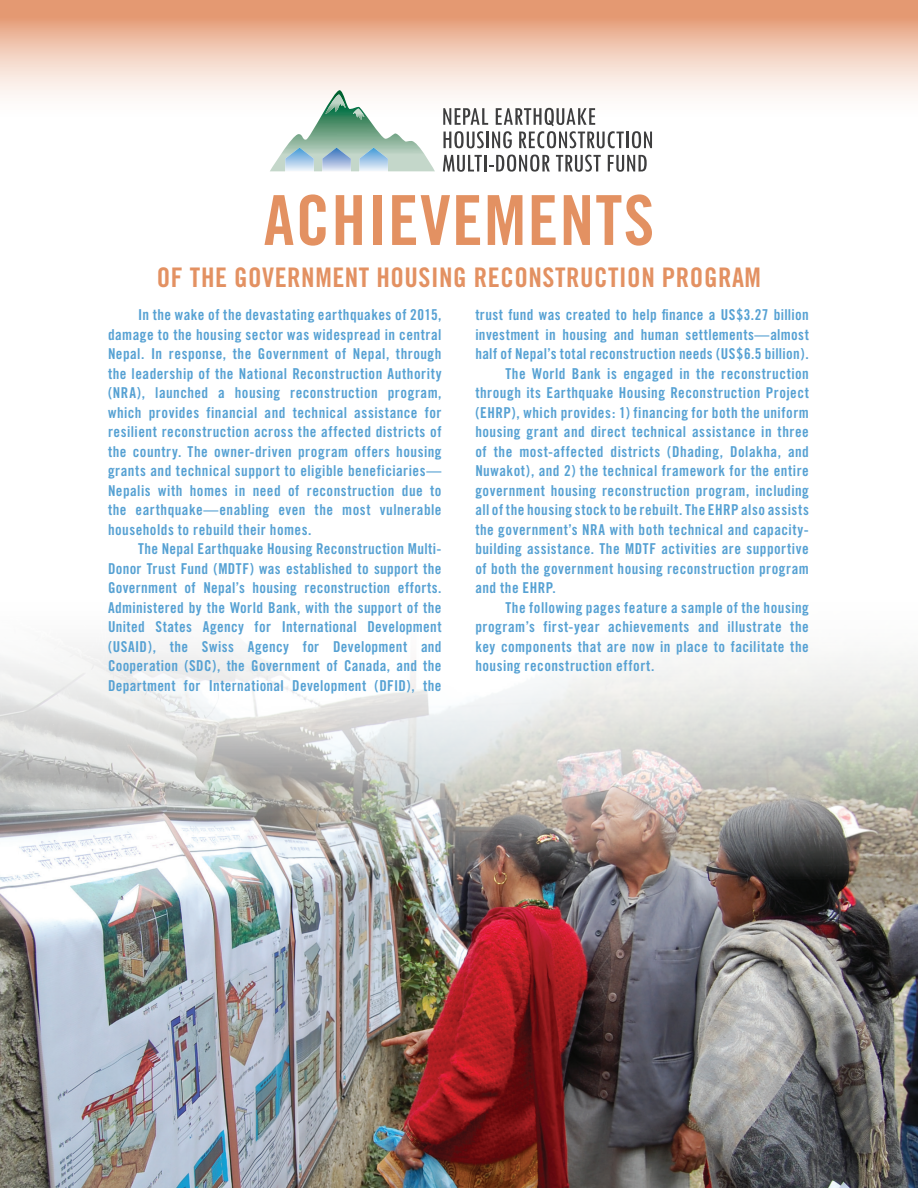
<style>
.page{position:relative;width:918px;height:1188px;background:#fff}
.page>*{position:absolute;margin:0;border:0;box-sizing:border-box;transform-origin:0 0}
.t1{font:69px "Trade Gothic Bold Cond Twenty";letter-spacing:.02em;color:#e39162}
.t2{font:27px "Trade Gothic Bold Cond Twenty";letter-spacing:.02em;color:#e39162}
.t3{font:15px/19.5px "Trade Gothic Bold Cond Twenty";letter-spacing:.03em;color:#56a1d3;text-align:justify}
</style>
<div class="page">
<svg style="left:0;top:0;width:918px;height:108px"></svg>
<img style="left:0;top:645px;width:918px;height:543px">
<svg style="left:270px;top:90px;width:165px;height:82px"></svg>
<svg style="left:443px;top:108px;width:181px;height:40px"></svg>
<hr style="left:626px;top:132px;width:3px;height:16px;background:#3e3e3f">
<svg style="left:632px;top:131px;width:20px;height:17px"></svg>
<svg style="left:443px;top:155px;width:39px;height:17px"></svg>
<hr style="left:484px;top:155px;width:3px;height:16px;background:#3e3e3f">
<svg style="left:489px;top:155px;width:61px;height:17px"></svg>
<svg style="left:556px;top:155px;width:45px;height:17px"></svg>
<svg style="left:608px;top:155px;width:39px;height:17px"></svg>
<h1 class="t1" style="left:264px;top:178px;width:392px">ACHIEVEMENTS</h1>
<h2 class="t2" style="left:157px;top:261px;width:606px">OF THE GOVERNMENT HOUSING RECONSTRUCTION PROGRAM</h2>
<p class="t3" style="left:108px;top:305px;width:335px;text-indent:30px">In the wake of the devastating earthquakes of 2015, damage to the housing sector was widespread in central Nepal. In response, the Government of Nepal, through the leadership of the National Reconstruction Authority (NRA), launched a housing reconstruction program, which provides financial and technical assistance for resilient reconstruction across the affected districts of the country. The owner-driven program offers housing grants and technical support to eligible beneficiaries— Nepalis with homes in need of reconstruction due to the earthquake—enabling even the most vulnerable households to rebuild their homes.</p>
<p class="t3" style="left:108px;top:539px;width:335px;text-indent:30px">The Nepal Earthquake Housing Reconstruction Multi-Donor Trust Fund (MDTF) was established to support the Government of Nepal’s housing reconstruction efforts.<br>Administered by the World Bank, with the support of the United States Agency for International Development (USAID), the Swiss Agency for Development and Cooperation (SDC), the Government of Canada, and the Department for International Development (DFID), the</p>
<p class="t3" style="left:475px;top:305px;width:335px">trust fund was created to help finance a US$3.27 billion</p>
<p class="t3" style="left:475px;top:325px;width:335px">investment in housing and human settlements—almost</p>
<p class="t3" style="left:475px;top:344px;width:335px">half of Nepal’s total reconstruction needs (US$6.5 billion).</p>
<p class="t3" style="left:505px;top:364px;width:305px">The World Bank is engaged in the reconstruction</p>
<p class="t3" style="left:475px;top:383px;width:335px">through its Earthquake Housing Reconstruction Project</p>
<p class="t3" style="left:475px;top:403px;width:335px">(EHRP), which provides: 1) financing for both the uniform</p>
<p class="t3" style="left:475px;top:422px;width:335px">housing grant and direct technical assistance in three</p>
<p class="t3" style="left:475px;top:442px;width:335px">of the most-affected districts (Dhading, Dolakha, and</p>
<p class="t3" style="left:475px;top:461px;width:335px">Nuwakot), and 2) the technical framework for the entire</p>
<p class="t3" style="left:475px;top:481px;width:335px">government housing reconstruction program, including</p>
<p class="t3" style="left:475px;top:500px;width:335px">all of the housing stock to be rebuilt. The EHRP also assists</p>
<p class="t3" style="left:475px;top:520px;width:335px">the government’s NRA with both technical and capacity-</p>
<p class="t3" style="left:475px;top:539px;width:335px">building assistance. The MDTF activities are supportive</p>
<p class="t3" style="left:475px;top:559px;width:335px">of both the government housing reconstruction program</p>
<p class="t3" style="left:475px;top:578px;width:82px">and the EHRP.</p>
<p class="t3" style="left:505px;top:598px;width:305px">The following pages feature a sample of the housing</p>
<p class="t3" style="left:475px;top:617px;width:335px">program’s first-year achievements and illustrate the</p>
<p class="t3" style="left:475px;top:637px;width:335px">key components that are now in place to facilitate the</p>
<p class="t3" style="left:475px;top:656px;width:181px">housing reconstruction effort.</p>
</div>
